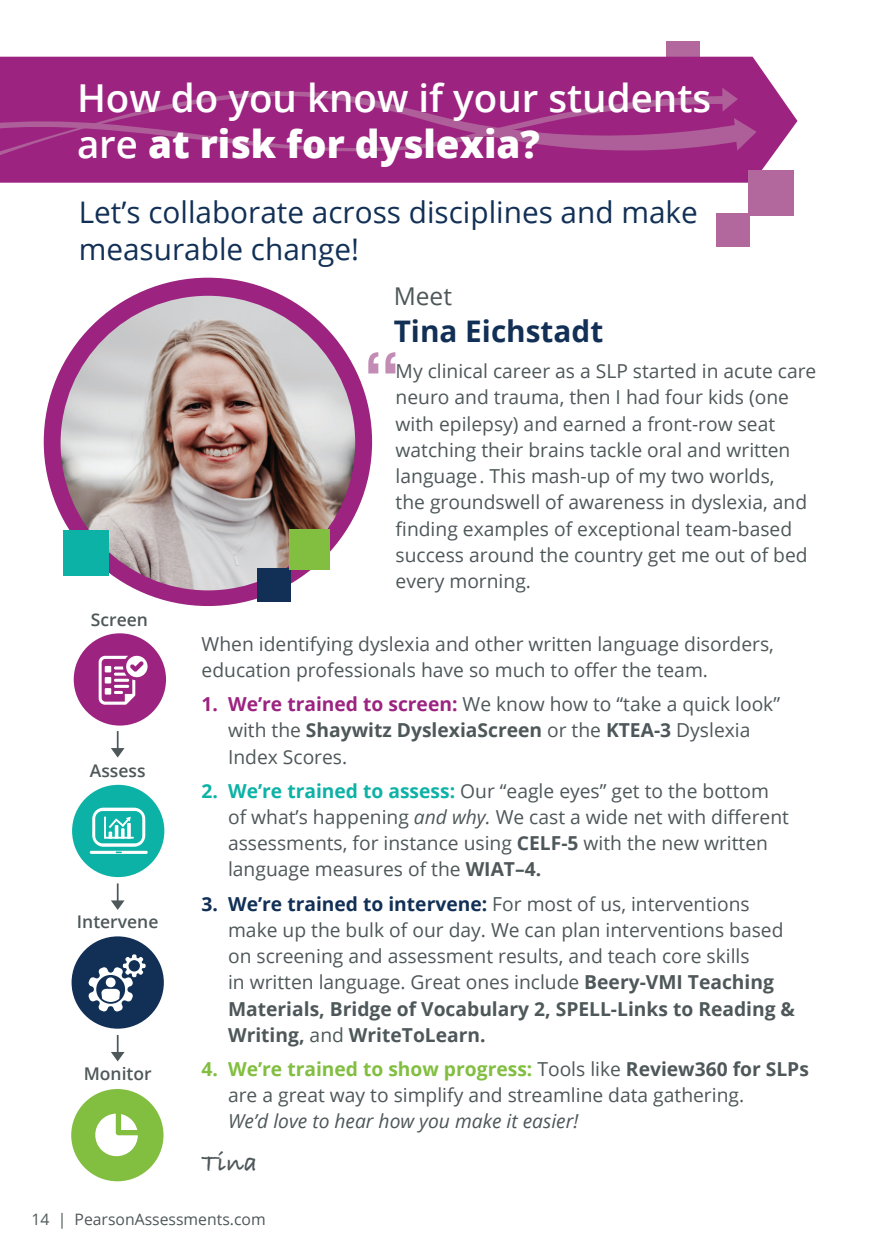
<style>
.page{position:relative;width:882px;height:1260px;background:#fff}
.page>*{position:absolute;margin:0;border:0;box-sizing:border-box;transform-origin:0 0}
.product_listing{font:77px "Rockwell";color:#c38cb4}
.t1{font:600 38.5px/46.2px "Open Sans";color:#fff}
.intro_copy{font:29.75px/36.8px "Open Sans";color:#123056}
.product_manager{font:700 29.75px "Open Sans";color:#123056}
.SAIM_body_copy{font:700 26.25px "Bradley Hand ITCTT";color:#4e5759}
.t2{font:24.5px "Open Sans";color:#4e5759}
.SAIM_body_copy-2{font:19.25px/26.2px "Open Sans";color:#4e5759}
.product_manager_answer{font:19.25px/26.2px "Open Sans";color:#4e5759}
.t3{font:600 17.5px "Open Sans";color:#4e5759}
.t4{font:15.75px "Open Sans";color:#4e5759}
.s1{font-weight:800}
.s2{font-weight:700;color:#9c2380}
.s3{font-weight:700}
.s4{font-weight:700;color:#0db2a6}
.s5{font-style:italic}
.s6{font-weight:700;color:#123056}
.s7{font-weight:700;color:#82be40}
</style>
<div class="page">
<div style="left:666px;top:42px;width:33px;height:33px;background:#b2679d"></div>
<hr style="left:881px;top:0;width:1px;height:498px;background:#9c2380">
<svg style="left:0;top:57px;width:798px;height:126px;fill:#9c2380"></svg>
<div style="left:44px;top:278px;width:328px;height:328px;background:#9c2380;border-radius:50%"></div>
<img style="left:58px;top:293px;width:300px;height:300px;border-radius:150px">
<div style="left:74px;top:633px;width:92px;height:93px;background:#9c2380;border-radius:50%"></div>
<svg style="left:99px;top:656px;width:49px;height:49px"></svg>
<div style="left:72px;top:785px;width:92px;height:92px;background:#0db2a6;border-radius:50%"></div>
<hr style="left:90px;top:851px;width:58px;height:3px;background:#fff;border-radius:2px">
<svg style="left:92px;top:808px;width:53px;height:45px"></svg>
<div style="left:72px;top:936px;width:92px;height:93px;background:#123056;border-radius:50%"></div>
<svg style="left:88px;top:954px;width:58px;height:58px"></svg>
<div style="left:71px;top:1089px;width:93px;height:92px;background:#82be40;border-radius:50%"></div>
<svg style="left:95px;top:1114px;width:43px;height:43px"></svg>
<svg style="left:111px;top:731px;width:14px;height:27px"></svg>
<svg style="left:111px;top:883px;width:14px;height:27px"></svg>
<svg style="left:111px;top:1035px;width:14px;height:26px"></svg>
<div style="left:0;top:89px;width:738px;height:81px;background:#9c2380"></div>
<svg style="left:0;top:96px;width:726px;height:66px;fill:#9c2380"></svg>
<svg style="left:731px;top:118px;width:26px;height:33px"></svg>
<svg style="left:722px;top:88px;width:16px;height:24px"></svg>
<div style="left:748px;top:170px;width:45px;height:45px;background:#b2679d"></div>
<div style="left:717px;top:213px;width:33px;height:33px;background:#b2679d"></div>
<div style="left:257px;top:568px;width:33px;height:34px;background:#123056"></div>
<div style="left:63px;top:530px;width:45px;height:46px;background:#0db2a6"></div>
<div style="left:290px;top:529px;width:40px;height:40px;background:#82be40"></div>
<p class="t1" style="left:77px;top:74px;width:636px">How do you know if your students are <span class="s1">at risk for dyslexia?</span></p>
<p class="intro_copy" style="left:79px;top:193px;width:621px">Let’s collaborate across disciplines and make measurable change!</p>
<p class="t2" style="left:394px;top:279px;width:60px">Meet</p>
<p class="product_manager" style="left:394px;top:310px;width:211px">Tina Eichstadt</p>
<p class="product_listing" style="left:362px;top:333px;width:40px">“</p>
<p class="product_manager_answer" style="left:396px;top:357px;width:422px">My clinical career as a SLP started in acute care neuro and trauma, then I had four kids (one with epilepsy) and earned a front-row seat watching their brains tackle oral and written language. This mash-up of my two worlds,<br>the groundswell of awareness in dyslexia, and finding examples of exceptional team-based success around the country get me out of bed every morning.</p>
<p class="t3" style="left:91px;top:608px;width:59px">Screen</p>
<p class="t3" style="left:90px;top:759px;width:57px">Assess</p>
<p class="t3" style="left:77px;top:910px;width:83px">Intervene</p>
<p class="t3" style="left:84px;top:1061px;width:69px">Monitor</p>
<p class="SAIM_body_copy-2" style="left:202px;top:630px;width:574px">When identifying dyslexia and other written language disorders, education professionals have so much to offer the team.</p>
<p class="SAIM_body_copy-2" style="left:228px;top:691px;width:554px;text-indent:-26px"><span class="s2">1. We’re trained to screen:</span> We know how to “take a quick look” with the <span class="s3">Shaywitz DyslexiaScreen</span> or the <span class="s3">KTEA-3</span> Dyslexia<br>Index Scores.</p>
<p class="SAIM_body_copy-2" style="left:228px;top:777px;width:562px;text-indent:-26px"><span class="s4">2. We’re trained to assess:</span> Our “eagle eyes” get to the bottom of what’s happening <span class="s5">and why.</span> We cast a wide net with different assessments, for instance using <span class="s3">CELF-5</span> with the new written language measures of the <span class="s3">WIAT–4.</span></p>
<p class="SAIM_body_copy-2" style="left:228px;top:890px;width:569px;text-indent:-26px"><span class="s6">3. We’re trained to intervene:</span> For most of us, interventions make up the bulk of our day. We can plan interventions based on screening and assessment results, and teach core skills<br>in written language. Great ones include <span class="s3">Beery-VMI Teaching Materials, Bridge of Vocabulary 2, SPELL-Links to Reading &amp; Writing,</span> and <span class="s3">WriteToLearn.</span></p>
<p class="SAIM_body_copy-2" style="left:228px;top:1055px;width:582px;text-indent:-26px"><span class="s7">4. We’re trained to show progress:</span> Tools like <span class="s3">Review360 for SLPs </span>are a great way to simplify and streamline data gathering.<br><span class="s5">We’d love to hear how you make it easier!</span></p>
<p class="SAIM_body_copy" style="left:202px;top:1143px;width:57px">Tina</p>
<p class="t4" style="left:32px;top:1208px;width:236px">14 | PearsonAssessments.com</p>
</div>
